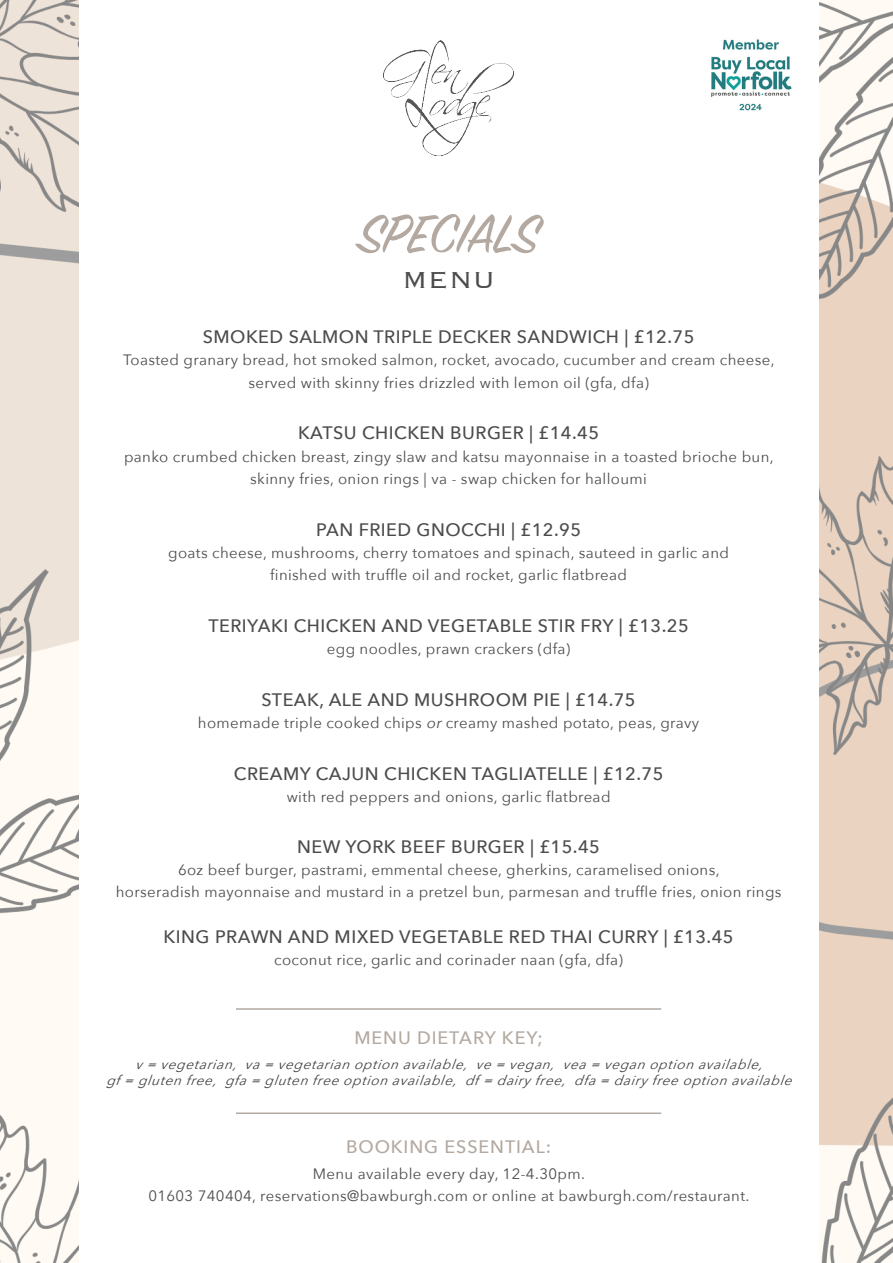
<style>
.page{position:relative;width:893px;height:1263px;background:#fff}
.page>*{position:absolute;margin:0;border:0;box-sizing:border-box;transform-origin:0 0}
.t1{font:60px "Sign Painter House Script";letter-spacing:-.01em;color:#b3a9a1}
.t2{font:300 30px "Copperplate";color:#4b4c4d}
.t3{font:500 18px "Avenir Next";letter-spacing:.025em;color:#4b4c4d}
.t4{font:500 18px "Avenir Next";letter-spacing:.05em;color:#b3a9a1}
.t5{font:15px/22.2px "Avenir Next";letter-spacing:.025em;color:#4b4c4d;text-align:center}
.t6{font:italic 13.5px/16.2px "Avenir Next";color:#3e3e3f;text-align:center}
.s1{font-style:italic}
</style>
<div class="page">
<img style="left:0;top:0;width:893px;height:1263px">
<div style="left:79px;top:0;width:740px;height:1263px;background:#fff"></div>
<img style="left:383px;top:40px;width:131px;height:116px">
<hr style="left:236px;top:1008px;width:425px;height:2px;background:#b3a9a1">
<hr style="left:236px;top:1112px;width:425px;height:2px;background:#b3a9a1">
<img style="left:711px;top:39px;width:81px;height:72px">
<h1 class="t1" style="left:358px;top:197px;width:183px">SPECIALS</h1>
<h2 class="t2" style="left:402px;top:260px;width:94px">MENU</h2>
<p class="t3" style="left:203px;top:322px;width:493px">SMOKED SALMON TRIPLE DECKER SANDWICH | £12.75</p>
<p class="t5" style="left:123px;top:348px;width:653px">Toasted granary bread, hot smoked salmon, rocket, avocado, cucumber and cream cheese, served with skinny fries drizzled with lemon oil (gfa, dfa)</p>
<p class="t3" style="left:298px;top:418px;width:302px">KATSU CHICKEN BURGER | £14.45</p>
<p class="t5" style="left:124px;top:445px;width:651px">panko crumbed chicken breast, zingy slaw and katsu mayonnaise in a toasted brioche bun, skinny fries, onion rings | va - swap chicken for halloumi</p>
<p class="t3" style="left:316px;top:514px;width:266px">PAN FRIED GNOCCHI | £12.95</p>
<p class="t5" style="left:168px;top:541px;width:562px">goats cheese, mushrooms, cherry tomatoes and spinach, sauteed in garlic and finished with truffle oil and rocket, garlic flatbread</p>
<p class="t3" style="left:209px;top:610px;width:482px">TERIYAKI CHICKEN AND VEGETABLE STIR FRY | £13.25</p>
<p class="t5" style="left:327px;top:637px;width:245px">egg noodles, prawn crackers (dfa)</p>
<p class="t3" style="left:262px;top:684px;width:376px">STEAK, ALE AND MUSHROOM PIE | £14.75</p>
<p class="t5" style="left:198px;top:711px;width:503px">homemade triple cooked chips <span class="s1">or</span>creamy mashed potato, peas, gravy</p>
<p class="t3" style="left:234px;top:758px;width:431px">CREAMY CAJUN CHICKEN TAGLIATELLE | £12.75</p>
<p class="t5" style="left:287px;top:785px;width:325px">with red peppers and onions, garlic flatbread</p>
<p class="t3" style="left:297px;top:831px;width:304px">NEW YORK BEEF BURGER | £15.45</p>
<p class="t5" style="left:116px;top:858px;width:667px">6oz beef burger, pastrami, emmental cheese, gherkins, caramelised onions,<br>horseradish mayonnaise and mustard in a pretzel bun, parmesan and truffle fries, onion rings</p>
<p class="t3" style="left:164px;top:921px;width:571px">KING PRAWN AND MIXED VEGETABLE RED THAI CURRY | £13.45</p>
<p class="t5" style="left:274px;top:948px;width:350px">coconut rice, garlic and corinader naan (gfa, dfa)</p>
<p class="t4" style="left:354px;top:1022px;width:190px">MENU DIETARY KEY;</p>
<p class="t6" style="left:106px;top:1055px;width:695px">v=vegetarian, va=vegetarianoptionavailable, ve=vegan, vea=veganoptionavailable, gf=glutenfree, gfa=glutenfreeoptionavailable, df=dairyfree, dfa=dairyfreeoptionavailable</p>
<p class="t4" style="left:346px;top:1131px;width:207px">BOOKING ESSENTIAL:</p>
<p class="t5" style="left:148px;top:1162px;width:602px">Menu available every day, 12-4.30pm.<br>01603 740404, reservations@bawburgh.com or online at bawburgh.com/restaurant.</p>
</div>
